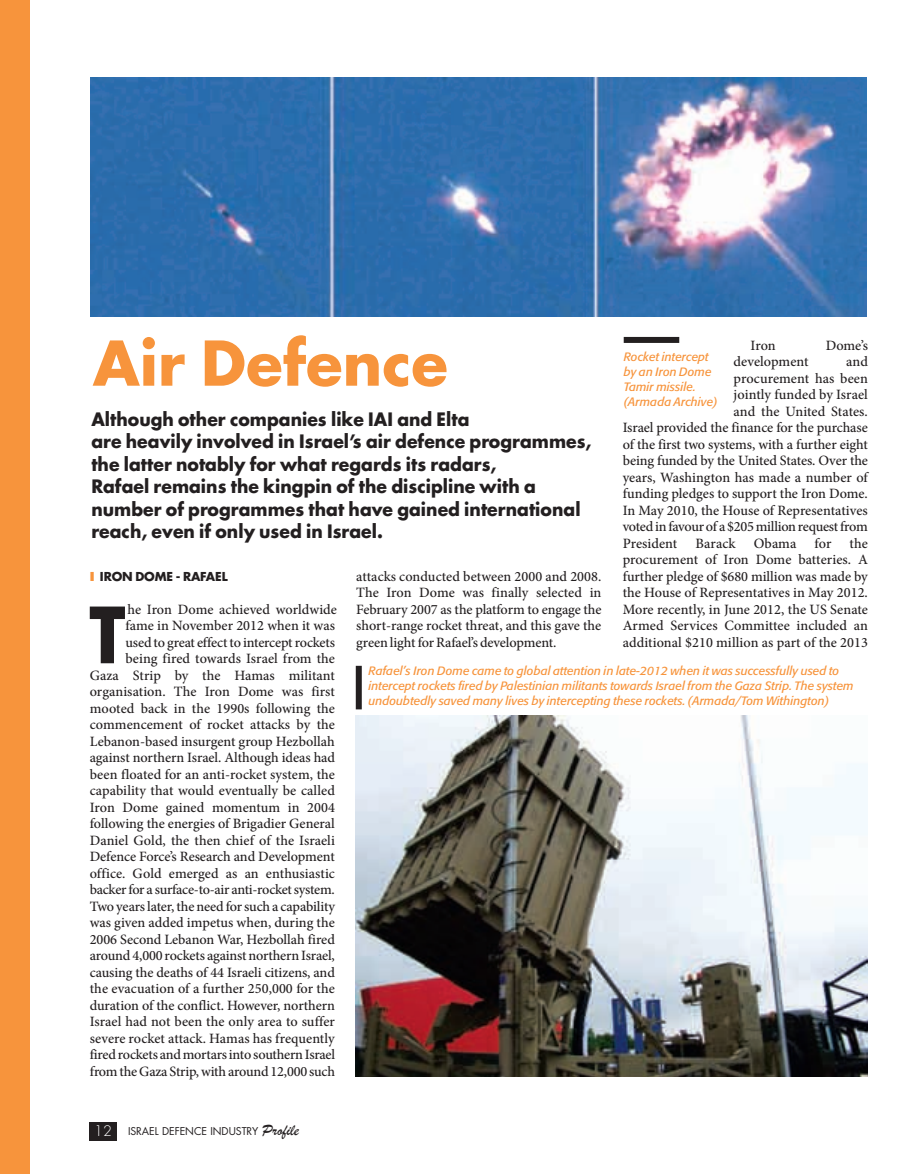
<style>
.page{position:relative;width:919px;height:1174px;background:#fff}
.page>*{position:absolute;margin:0;border:0;box-sizing:border-box;transform-origin:0 0}
.t1{font:700 75.15px "Futura";color:#231f20;scale:.9 1}
.t2{font:700 60px "Futura";color:#f7943c}
.t3{font:700 18px/22.5px "Futura";color:#231f20;scale:.96 1}
.t4{font:500 14.25px/16.5px "Minion Pro";letter-spacing:-.005em;color:#231f20;text-align:justify}
.t5{font:300 14.1px "Futura";color:#fff}
.t6{font:italic 12px/15px "Formata";color:#f7943c}
.t7{font:700 12px "Futura";letter-spacing:-.01em;color:#231f20}
.t8{font:10.5px "Futura";letter-spacing:-.005em;color:#231f20}
.s1{font-weight:800;color:#f7943c}
.s2{font-family:"Brush Script";font-size:16.5px}
</style>
<div class="page">
<img style="left:91px;top:78px;width:775px;height:239px">
<div style="left:89px;top:1121px;width:28px;height:19px;background:#231f20"></div>
<div style="left:623px;top:337px;width:56px;height:6px;background:#231f20"></div>
<img style="left:356px;top:715px;width:511px;height:361px">
<div style="left:356px;top:666px;width:6px;height:43px;background:#231f20"></div>
<div style="left:0;top:0;width:30px;height:1174px;background:#f7943c"></div>
<p class="t2" style="left:93px;top:336px;width:356px">Air Defence</p>
<p class="t4" style="left:750px;top:338px;width:27px">Iron</p>
<p class="t4" style="left:825px;top:338px;width:44px">Dome’s</p>
<p class="t4" style="left:733px;top:355px;width:76px">development</p>
<p class="t4" style="left:846px;top:355px;width:23px">and</p>
<p class="t4" style="left:733px;top:371px;width:136px">procurement has been</p>
<p class="t4" style="left:733px;top:388px;width:136px">jointly funded by Israel</p>
<p class="t4" style="left:733px;top:404px;width:136px">and the United States.</p>
<p class="t4" style="left:622px;top:421px;width:247px">Israel provided the finance for the purchase</p>
<p class="t4" style="left:622px;top:437px;width:247px">of the first two systems, with a further eight</p>
<p class="t4" style="left:622px;top:454px;width:247px">being funded by the United States. Over the</p>
<p class="t4" style="left:622px;top:470px;width:247px">years, Washington has made a number of</p>
<p class="t4" style="left:622px;top:487px;width:246px">funding pledges to support the Iron Dome.</p>
<p class="t4" style="left:622px;top:503px;width:246px">In May 2010, the House of Representatives</p>
<p class="t4" style="left:622px;top:520px;width:246px">voted in favour of a $205 million request from</p>
<p class="t4" style="left:622px;top:536px;width:56px">President</p>
<p class="t4" style="left:695px;top:536px;width:41px">Barack</p>
<p class="t4" style="left:753px;top:536px;width:44px">Obama</p>
<p class="t4" style="left:814px;top:536px;width:18px">for</p>
<p class="t6" style="left:623px;top:350px;width:95px">Rocket intercept by an Iron Dome<br>Tamir missile. (Armada Archive)</p>
<p class="t3" style="left:91px;top:409px;width:522px">Although other companies like IAI and Elta<br>are heavily involved in Israel’s air defence programmes, the latter notably for what regards its radars,<br>Rafael remains the kingpin of the discipline with a number of programmes that have gained international reach, even if only used in Israel.</p>
<p class="t4" style="left:622px;top:536px;width:247px;text-indent:227px">the procurement of Iron Dome batteries. A further pledge of $680 million was made by the House of Representatives in May 2012.<br>More recently, in June 2012, the US Senate Armed Services Committee included an additional $210 million as part of the 2013</p>
<p class="t4" style="left:356px;top:569px;width:247px">attacks conducted between 2000 and 2008.<br>The Iron Dome was finally selected in February 2007 as the platform to engage the short-range rocket threat, and this gave the green light for Rafael’s development.</p>
<p class="t7" style="left:90px;top:571px;width:139px"><span class="s1">I</span> IRON DOME - RAFAEL</p>
<p class="t1" style="left:89px;top:601px;width:42px">T</p>
<p class="t4" style="left:90px;top:602px;width:249px;text-align:right">he Iron Dome achieved worldwide<br>fame in November 2012 when it was<br>used to great effect to intercept rockets<br>being fired towards Israel from the<br>Gaza Strip by the Hamas militant organisation. The Iron Dome was first mooted back in the 1990s following the commencement of rocket attacks by the Lebanon-based insurgent group Hezbollah against northern Israel. Although ideas had been floated for an anti-rocket system, the capability that would eventually be called Iron Dome gained momentum in 2004 following the energies of Brigadier General Daniel Gold, the then chief of the Israeli Defence Force’s Research and Development office. Gold emerged as an enthusiastic backer for a surface-to-air anti-rocket system.<br>Two years later, the need for such a capability was given added impetus when, during the 2006 Second Lebanon War, Hezbollah fired around 4,000 rockets against northern Israel, causing the deaths of 44 Israeli citizens, and the evacuation of a further 250,000 for the duration of the conflict. However, northern Israel had not been the only area to suffer severe rocket attack. Hamas has frequently fired rockets and mortars into southern Israel from the Gaza Strip, with around 12,000 such</p>
<p class="t6" style="left:368px;top:664px;width:486px">Rafael’s Iron Dome came to global attention in late-2012 when it was successfully used to intercept rockets fired by Palestinian militants towards Israel from the Gaza Strip. The system undoubtedly saved many lives by intercepting these rockets. (Armada/Tom Withington)</p>
<p class="t5" style="left:94px;top:1124px;width:19px">12</p>
<p class="t8" style="left:128px;top:1126px;width:172px">ISRAEL DEFENCE INDUSTRY <span class="s2">Profile</span></p>
</div>
